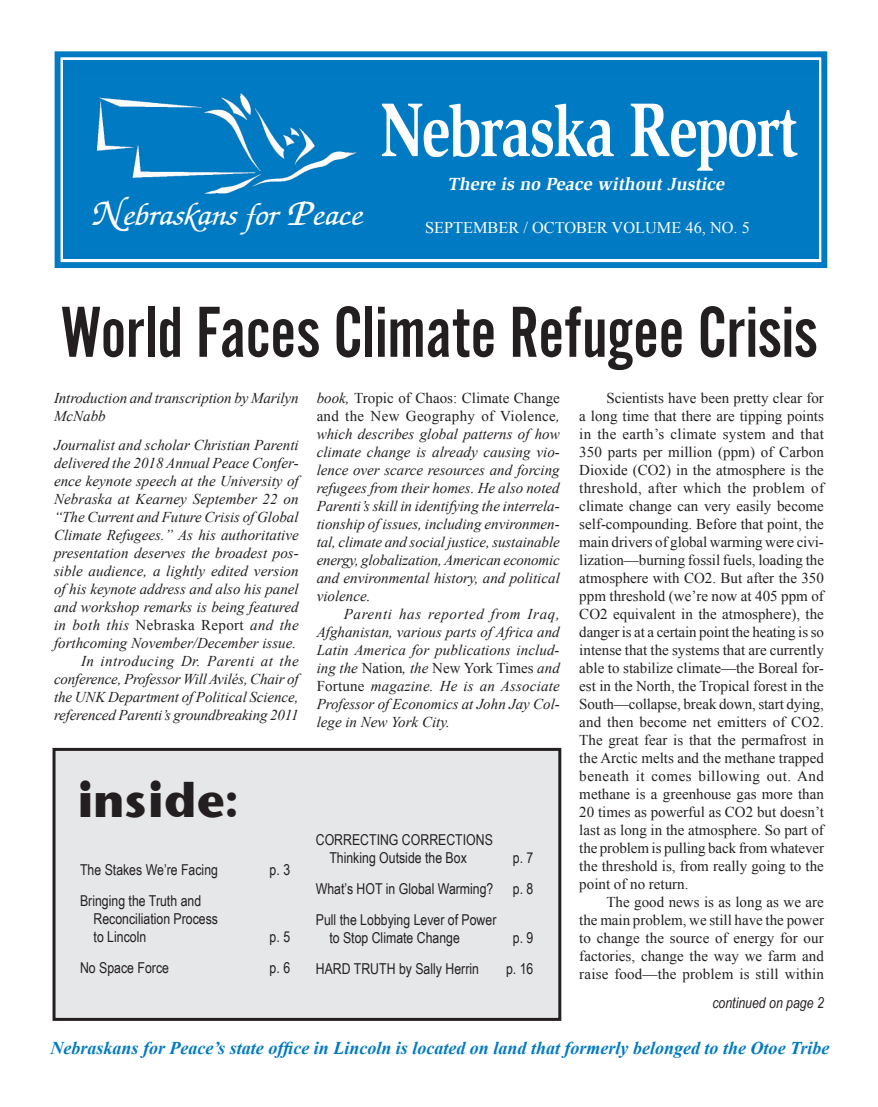
<style>
.page{position:relative;width:878px;height:1107px;background:#fff}
.page>*{position:absolute;margin:0;border:0;box-sizing:border-box;transform-origin:0 0}
.t1{font:75px "Alternate Got No 2 D";color:#231f20}
.t2{font:700 72.9px "Slimbach Std";letter-spacing:-.025em;color:#fff;scale:.78 1}
.t3{font:700 45px "Stone Sans";color:#231f20}
.t4{font:italic 500 30.6px "Zapf Chancery IT Cby BT";color:#fff;scale:1.1 1}
.t5{font:italic 700 18px "Times New Roman";color:#007ac2}
.t6{font:italic 700 18px "Slimbach Std";color:#fff}
.t7{font:16.35px "Times New Roman";color:#fff}
.t8{font:italic 15px/18px "Times New Roman";color:#231f20;text-align:justify}
.t9{font:15px/18px "Times New Roman";color:#231f20;text-align:justify}
.t10{font:15px/18px "Arial Narrow";color:#231f20}
.t11{font:italic 15px "Arial Narrow";color:#231f20}
.s1{font-size:39.3px}
.s2{font-size:78.3px}
.s3{font-style:normal}
</style>
<div class="page">
<div style="left:55px;top:51px;width:772px;height:217px;border:6px solid #007ac2"></div>
<div style="left:63px;top:61px;width:755px;height:197px;background:#007ac2"></div>
<div style="left:54px;top:749px;width:506px;height:270px;background:#e6e7e9"></div>
<div style="left:52px;top:748px;width:509px;height:273px;border:3px solid #231f20"></div>
<h3 class="t4" style="left:93px;top:199px;width:248px"><span class="s1">N</span>ebraskans for <span class="s1">P</span>eace</h3>
<h2 class="t2" style="left:380px;top:88px;width:536px"><span class="s2">N</span>ebraska <span class="s2">R</span>eport</h2>
<p class="t6" style="left:447px;top:173px;width:281px">There is no Peace without Justice</p>
<p class="t7" style="left:425px;top:217px;width:326px">SEPTEMBER / OCTOBER VOLUME 46, NO. 5</p>
<h1 class="t1" style="left:60px;top:292px;width:758px">World Faces Climate Refugee Crisis</h1>
<p class="t8" style="left:54px;top:388px;width:246px">Introduction and transcription by Marilyn<br>McNabb</p>
<p class="t8" style="left:54px;top:435px;width:246px;text-align:right">Journalist and scholar Christian Parenti delivered the 2018 Annual Peace Confer&shy;ence keynote speech at the University of Nebraska at Kearney September 22 on “The Current and Future Crisis of Global Climate Refugees.” As his authoritative presentation deserves the broadest pos&shy;sible audience, a lightly edited version of his keynote address and also his panel and workshop remarks is being featured in both this <span class="s3">Nebraska Report</span> and the forthcoming November/December issue.<br>In introducing Dr. Parenti at the conference, Professor Will Avilés, Chair of the UNK Department of Political Science, referenced Parenti’s groundbreaking 2011</p>
<p class="t8" style="left:316px;top:388px;width:245px">book, <span class="s3">Tropic of Chaos: Climate Change and the New Geography of Violence</span>, which describes global patterns of how climate change is already causing vio&shy;lence over scarce resources and forcing refugees from their homes. He also noted Parenti’s skill in identifying the interrela&shy;tionship of issues, including environmen&shy;tal, climate and social justice, sustainable energy, globalization, American economic and environmental history, and political violence.</p>
<p class="t8" style="left:316px;top:604px;width:245px;text-indent:27px">Parenti has reported from Iraq, Afghanistan, various parts of Africa and Latin America for publications includ&shy;ing the <span class="s3">Nation</span>, the <span class="s3">New York Times</span> and <span class="s3">Fortune</span> magazine. He is an Associate Professor of Economics at John Jay Col&shy;lege in New York City.</p>
<h3 class="t3" style="left:77px;top:770px;width:163px">inside:</h3>
<p class="t10" style="left:80px;top:860px;width:139px">The Stakes We’re Facing</p>
<p class="t10" style="left:270px;top:860px;width:22px">p. 3</p>
<p class="t10" style="left:94px;top:891px;width:126px;text-indent:-13px">Bringing the Truth and<br>Reconciliation Process to Lincoln</p>
<p class="t10" style="left:270px;top:927px;width:22px">p. 5</p>
<p class="t10" style="left:80px;top:958px;width:90px">No Space Force</p>
<p class="t10" style="left:270px;top:958px;width:22px">p. 6</p>
<p class="t10" style="left:329px;top:830px;width:165px;text-indent:-14px">CORRECTING CORRECTIONS<br>Thinking Outside the Box</p>
<p class="t10" style="left:513px;top:848px;width:22px">p. 7</p>
<p class="t10" style="left:316px;top:879px;width:179px">What’s HOT in Global Warming?</p>
<p class="t10" style="left:513px;top:879px;width:22px">p. 8</p>
<p class="t10" style="left:329px;top:910px;width:169px;text-indent:-14px">Pull the Lobbying Lever of Power to Stop Climate Change</p>
<p class="t10" style="left:513px;top:928px;width:22px">p. 9</p>
<p class="t10" style="left:316px;top:959px;width:165px">HARD TRUTH by Sally Herrin</p>
<p class="t10" style="left:506px;top:959px;width:29px">p. 16</p>
<p class="t9" style="left:579px;top:389px;width:246px;text-indent:27px">Scientists have been pretty clear for a long time that there are tipping points in the earth’s climate system and that 350 parts per million (ppm) of Carbon Dioxide (CO2) in the atmosphere is the threshold, after which the problem of climate change can very easily become self-compounding. Before that point, the main drivers of global warming were civi&shy;lization—burning fossil fuels, loading the atmosphere with CO2. But after the 350 ppm threshold (we’re now at 405 ppm of CO2 equivalent in the atmosphere), the danger is at a certain point the heating is so intense that the systems that are currently able to stabilize climate—the Boreal for&shy;est in the North, the Tropical forest in the South—collapse, break down, start dying, and then become net emitters of CO2.<br>The great fear is that the permafrost in the Arctic melts and the methane trapped beneath it comes billowing out. And methane is a greenhouse gas more than 20 times as powerful as CO2 but doesn’t last as long in the atmosphere. So part of the problem is pulling back from whatever the threshold is, from really going to the point of no return.</p>
<p class="t9" style="left:579px;top:893px;width:246px;text-indent:27px">The good news is as long as we are the main problem, we still have the power to change the source of energy for our factories, change the way we farm and raise food—the problem is still within</p>
<p class="t11" style="left:712px;top:992px;width:113px">continued on page 2</p>
<p class="t5" style="left:51px;top:1035px;width:780px">Nebraskans for Peace’s state office in Lincoln is located on land that formerly belonged to the Otoe Tribe</p>
</div>
